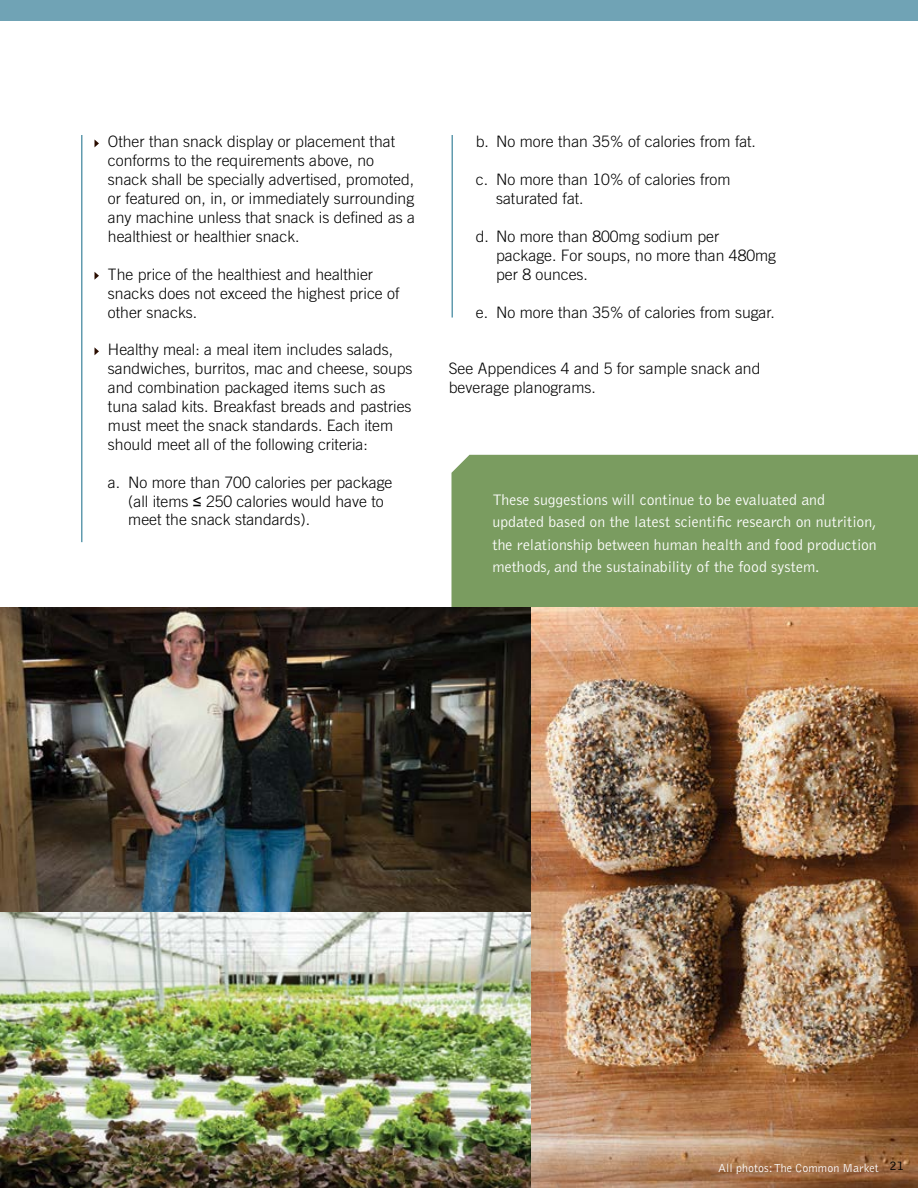
<style>
.page{position:relative;width:918px;height:1188px;background:#fff}
.page>*{position:absolute;margin:0;border:0;box-sizing:border-box;transform-origin:0 0}
.t1{font:300 15.75px/18.9px "Trade Gothic";color:#000}
.t2{font:300 15.75px/22.5px "Bell Gothic";color:#fff}
.t3{font:300 12px "Bell Gothic";color:#fff}
.s1{font-family:"Arial";font-weight:400}
</style>
<div class="page">
<div style="left:451px;top:455px;width:467px;height:153px;background:#7a9c60"></div>
<hr style="left:452px;top:135px;width:1px;height:183px;background:#609bae">
<svg style="left:94px;top:139px;width:5px;height:8px"></svg>
<svg style="left:94px;top:272px;width:5px;height:8px"></svg>
<svg style="left:94px;top:347px;width:5px;height:8px"></svg>
<hr style="left:81px;top:135px;width:1px;height:407px;background:#609bae">
<img style="left:0;top:912px;width:532px;height:276px">
<img style="left:0;top:608px;width:532px;height:304px">
<img style="left:532px;top:607px;width:386px;height:581px">
<div style="left:0;top:0;width:918px;height:21px;background:#70a3b5"></div>
<p class="t1" style="left:108px;top:132px;width:309px">Other than snack display or placement that conforms to the requirements above, no snack shall be specially advertised, promoted, or featured on, in, or immediately surrounding any machine unless that snack is defined as a healthiest or healthier snack.</p>
<p class="t1" style="left:108px;top:264px;width:293px">The price of the healthiest and healthier snacks does not exceed the highest price of other snacks.</p>
<p class="t1" style="left:108px;top:340px;width:306px">Healthy meal: a meal item includes salads, sandwiches, burritos, mac and cheese, soups and combination packaged items such as tuna salad kits. Breakfast breads and pastries must meet the snack standards. Each item should meet all of the following criteria:</p>
<p class="t1" style="left:128px;top:472px;width:266px;text-indent:-20px">a. No more than 700 calories per package (all items <span class="s1">≤</span> 250 calories would have to meet the snack standards).</p>
<p class="t1" style="left:476px;top:132px;width:282px">b. No more than 35% of calories from fat.</p>
<p class="t1" style="left:496px;top:170px;width:236px;text-indent:-20px">c. No more than 10% of calories from saturated fat.</p>
<p class="t1" style="left:496px;top:227px;width:282px;text-indent:-20px">d. No more than 800mg sodium per package. For soups, no more than 480mg per 8 ounces.</p>
<p class="t1" style="left:476px;top:302px;width:301px">e. No more than 35% of calories from sugar.</p>
<p class="t1" style="left:449px;top:359px;width:313px">See Appendices 4 and 5 for sample snack and beverage planograms.</p>
<p class="t2" style="left:492px;top:489px;width:386px">These suggestions will continue to be evaluated and updated based on the latest scientific research on nutrition, the relationship between human health and food production methods, and the sustainability of the food system.</p>
<p class="t3" style="left:718px;top:1161px;width:188px">All photos: The Common Market <sup>21</sup></p>
</div>
